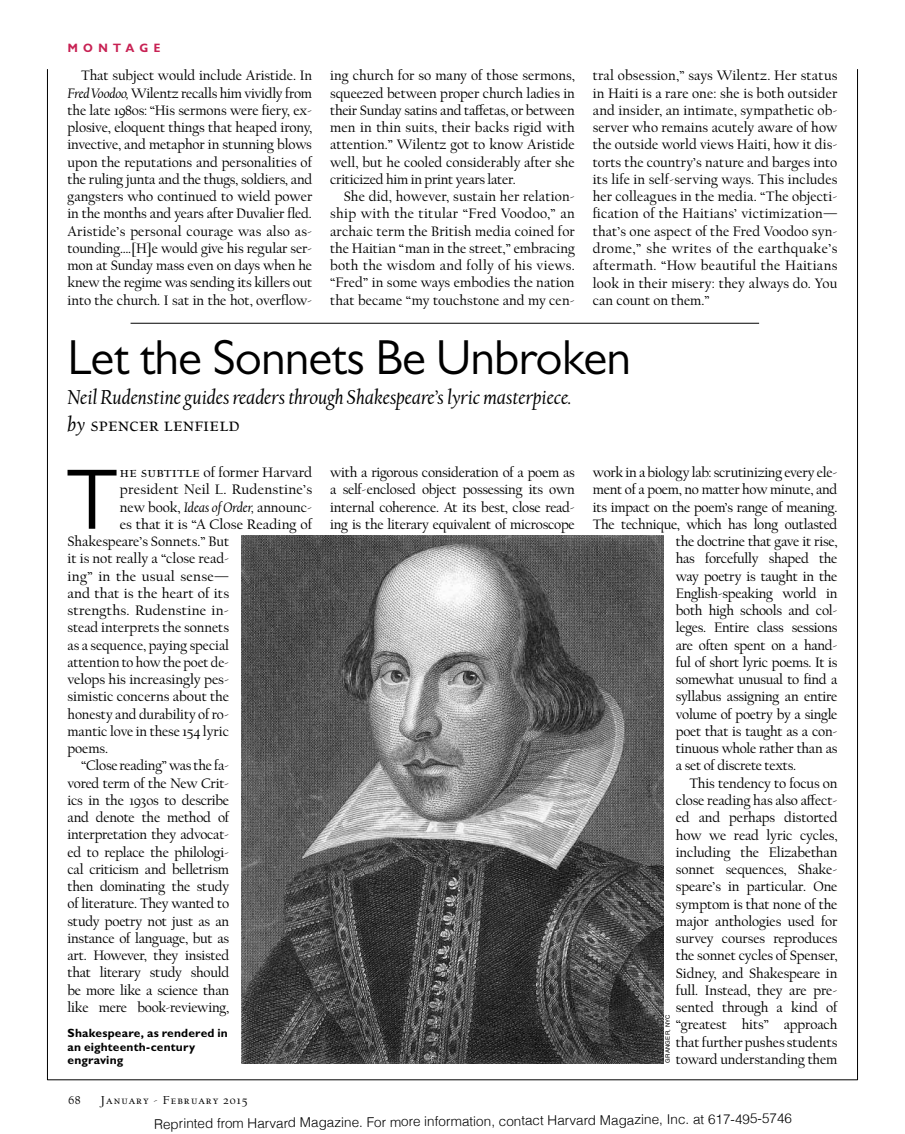
<style>
.page{position:relative;width:905px;height:1134px;background:#fff}
.page>*{position:absolute;margin:0;border:0;box-sizing:border-box;transform-origin:0 0}
.t1{font:86.4px "Gill Sans MT Std";color:#000}
.t2{font:49.5px "Gill Sans MT Std";letter-spacing:-.015em;color:#000}
.t3{font:italic 21px/27px "Cal Harvard";letter-spacing:-.005em;color:#000}
.t4{font:14.25px/17.2px "Cal Harvard";letter-spacing:-.015em;color:#000;text-align:justify}
.t5{font:14.25px "Cal Harvard";letter-spacing:.015em;color:#000}
.t6{font:14.25px "Cal Harvard";letter-spacing:.005em;color:#000}
.t7{font:300 13.5px "Helvetica";letter-spacing:-.01em;color:#000}
.t8{font:700 12px/13.5px "Gill Sans Std";letter-spacing:.015em;color:#000}
.t9{font:12px "Cal Harvard";letter-spacing:.1em;color:#000}
.t10{font:700 12px "Gill Sans Display";letter-spacing:.42em;color:#c82254}
.t11{font:6px "Helvetica LT Std";letter-spacing:.045em;color:#000}
.s1{font-style:italic}
.s2{font-style:normal}
.s3{font-size:15.75px}
</style>
<div class="page">
<hr style="left:47px;top:69px;width:1px;height:1011px;background:#000">
<hr style="left:857px;top:69px;width:1px;height:1011px;background:#000">
<hr style="left:47px;top:1080px;width:810px;height:1px;background:#000">
<img style="left:241px;top:535px;width:422px;height:529px">
<hr style="left:130px;top:323px;width:629px;height:1px;background:#000">
<p class="t10" style="left:68px;top:41px;width:94px">MONTAGE</p>
<p class="t4" style="left:68px;top:68px;width:246px;text-indent:13px">That subject would include Aristide. In <span class="s1">Fred Voodoo,</span> Wilentz recalls him vividly from the late 1980s: “His sermons were fiery, ex&shy;plosive, eloquent things that heaped irony, invective, and metaphor in stunning blows upon the reputations and personalities of the ruling junta and the thugs, soldiers, and gangsters who continued to wield power in the months and years after Duvalier fled.<br>Aristide’s personal courage was also as&shy;tounding….[H]e would give his regular ser&shy;mon at Sunday mass even on days when he knew the regime was sending its killers out into the church. I sat in the hot, overflow-</p>
<p class="t4" style="left:330px;top:68px;width:246px">ing church for so many of those sermons, squeezed between proper church ladies in their Sunday satins and taffetas, or between men in thin suits, their backs rigid with attention.” Wilentz got to know Aristide well, but he cooled considerably after she criticized him in print years later.</p>
<p class="t4" style="left:593px;top:68px;width:246px">tral obsession,” says Wilentz. Her status in Haiti is a rare one: she is both outsider and insider, an intimate, sympathetic ob&shy;server who remains acutely aware of how the outside world views Haiti, how it dis&shy;torts the country’s nature and barges into its life in self-serving ways. This includes her colleagues in the media. “The objecti&shy;fication of the Haitians’ victimization— that’s one aspect of the Fred Voodoo syn&shy;drome,” she writes of the earthquake’s aftermath. “How beautiful the Haitians look in their misery: they always do. You can count on them.”</p>
<h2 class="t2" style="left:68px;top:327px;width:564px">Let the Sonnets Be Unbroken</h2>
<h3 class="t3" style="left:68px;top:384px;width:505px">Neil Rudenstine guides readers through Shakespeare’s lyric masterpiece. by <span class="s2">spencer lenfield</span></h3>
<h1 class="t1" style="left:66px;top:448px;width:53px">T</h1>
<p class="t4" style="left:120px;top:465px;width:194px"><span class="s3">he subtitle</span> of former Harvard</p>
<p class="t4" style="left:330px;top:189px;width:246px;text-indent:13px">She did, however, sustain her relation&shy;ship with the titular “Fred Voodoo,” an archaic term the British media coined for the Haitian “man in the street,” embracing both the wisdom and folly of his views. “Fred” in some ways embodies the nation that became “my touchstone and my cen-</p>
<p class="t4" style="left:330px;top:465px;width:246px">with a rigorous consideration of a poem as a self-enclosed object possessing its own internal coherence. At its best, close read&shy;ing is the literary equivalent of microscope</p>
<p class="t4" style="left:592px;top:465px;width:246px">work in a biology lab: scrutinizing every ele-</p>
<p class="t5" style="left:120px;top:482px;width:194px">president Neil L. Rudenstine’s</p>
<p class="t4" style="left:120px;top:499px;width:194px">new book, <span class="s1">Ideas of Order,</span> announc-</p>
<p class="t4" style="left:120px;top:516px;width:194px">es that it is “A Close Reading of</p>
<p class="t4" style="left:68px;top:534px;width:163px">Shakespeare’s Sonnets.” But</p>
<p class="t4" style="left:68px;top:551px;width:163px">it is not really a “close read-</p>
<p class="t5" style="left:68px;top:569px;width:163px">ing” in the usual sense—</p>
<p class="t6" style="left:68px;top:586px;width:163px">and that is the heart of its</p>
<p class="t5" style="left:68px;top:603px;width:163px">strengths. Rudenstine in-</p>
<p class="t4" style="left:68px;top:620px;width:163px">stead interprets the sonnets</p>
<p class="t4" style="left:68px;top:637px;width:163px">as a sequence, paying special</p>
<p class="t4" style="left:68px;top:654px;width:163px">attention to how the poet de-</p>
<p class="t4" style="left:68px;top:672px;width:163px">velops his increasingly pes-</p>
<p class="t4" style="left:68px;top:689px;width:163px">simistic concerns about the</p>
<p class="t4" style="left:68px;top:706px;width:163px">honesty and durability of ro-</p>
<p class="t4" style="left:68px;top:723px;width:163px">mantic love in these 154 lyric</p>
<p class="t4" style="left:68px;top:741px;width:42px">poems.</p>
<p class="t4" style="left:81px;top:758px;width:150px">“Close reading” was the fa-</p>
<p class="t4" style="left:68px;top:775px;width:163px">vored term of the New Crit-</p>
<p class="t4" style="left:68px;top:792px;width:163px">ics in the 1930s to describe</p>
<p class="t4" style="left:68px;top:810px;width:163px">and denote the method of</p>
<p class="t4" style="left:68px;top:827px;width:163px">interpretation they advocat-</p>
<p class="t4" style="left:68px;top:844px;width:163px">ed to replace the philologi-</p>
<p class="t4" style="left:68px;top:861px;width:163px">cal criticism and belletrism</p>
<p class="t4" style="left:68px;top:879px;width:163px">then dominating the study</p>
<p class="t4" style="left:68px;top:896px;width:163px">of literature. They wanted to</p>
<p class="t4" style="left:68px;top:913px;width:163px">study poetry not just as an</p>
<p class="t4" style="left:68px;top:930px;width:163px">instance of language, but as</p>
<p class="t4" style="left:68px;top:948px;width:163px">art. However, they insisted</p>
<p class="t4" style="left:68px;top:965px;width:163px">that literary study should</p>
<p class="t4" style="left:68px;top:982px;width:163px">be more like a science than</p>
<p class="t4" style="left:68px;top:999px;width:163px">like mere book-reviewing,</p>
<p class="t4" style="left:592px;top:482px;width:246px">ment of a poem, no matter how minute, and</p>
<p class="t4" style="left:592px;top:499px;width:246px">its impact on the poem’s range of meaning.</p>
<p class="t4" style="left:592px;top:516px;width:246px">The technique, which has long outlasted</p>
<p class="t4" style="left:675px;top:534px;width:163px">the doctrine that gave it rise,</p>
<p class="t4" style="left:675px;top:551px;width:163px">has forcefully shaped the</p>
<p class="t4" style="left:675px;top:568px;width:163px">way poetry is taught in the</p>
<p class="t4" style="left:675px;top:585px;width:163px">English-speaking world in</p>
<p class="t4" style="left:675px;top:603px;width:163px">both high schools and col-</p>
<p class="t4" style="left:675px;top:620px;width:163px">leges. Entire class sessions</p>
<p class="t4" style="left:675px;top:637px;width:163px">are often spent on a hand-</p>
<p class="t4" style="left:675px;top:654px;width:163px">ful of short lyric poems. It is</p>
<p class="t4" style="left:675px;top:672px;width:163px">somewhat unusual to find a</p>
<p class="t4" style="left:675px;top:689px;width:163px">syllabus assigning an entire</p>
<p class="t4" style="left:675px;top:706px;width:163px">volume of poetry by a single</p>
<p class="t4" style="left:675px;top:723px;width:163px">poet that is taught as a con-</p>
<p class="t4" style="left:675px;top:741px;width:163px">tinuous whole rather than as</p>
<p class="t4" style="left:675px;top:758px;width:122px">a set of discrete texts.</p>
<p class="t4" style="left:689px;top:775px;width:150px">This tendency to focus on</p>
<p class="t4" style="left:675px;top:793px;width:163px">close reading has also affect-</p>
<p class="t4" style="left:675px;top:810px;width:163px">ed and perhaps distorted</p>
<p class="t4" style="left:675px;top:827px;width:163px">how we read lyric cycles,</p>
<p class="t4" style="left:675px;top:844px;width:163px">including the Elizabethan</p>
<p class="t4" style="left:675px;top:862px;width:163px">sonnet sequences, Shake-</p>
<p class="t4" style="left:675px;top:879px;width:163px">speare’s in particular. One</p>
<p class="t4" style="left:675px;top:896px;width:163px">symptom is that none of the</p>
<p class="t4" style="left:675px;top:913px;width:163px">major anthologies used for</p>
<p class="t4" style="left:675px;top:931px;width:163px">survey courses reproduces</p>
<p class="t4" style="left:675px;top:948px;width:163px">the sonnet cycles of Spenser,</p>
<p class="t4" style="left:675px;top:965px;width:163px">Sidney, and Shakespeare in</p>
<p class="t4" style="left:675px;top:982px;width:163px">full. Instead, they are pre-</p>
<p class="t4" style="left:675px;top:1000px;width:163px">sented through a kind of</p>
<p class="t4" style="left:675px;top:1017px;width:163px">“greatest hits” approach</p>
<p class="t4" style="left:675px;top:1034px;width:163px">that further pushes students</p>
<p class="t4" style="left:675px;top:1051px;width:163px">toward understanding them</p>
<p class="t11" style="left:664px;top:1063px;width:50px;rotate:-90deg">GRANGER, NYC</p>
<p class="t8" style="left:68px;top:1026px;width:162px">Shakespeare, as rendered in an eighteenth-century engraving</p>
<p class="t9" style="left:68px;top:1094px;width:14px">68</p>
<p class="t9" style="left:101px;top:1094px;width:148px">January - February 2015</p>
<p class="t7" style="left:154px;top:1115px;width:639px">Reprinted from Harvard Magazine. For more information, contact Harvard Magazine, Inc. at 617-495-5746</p>
</div>
